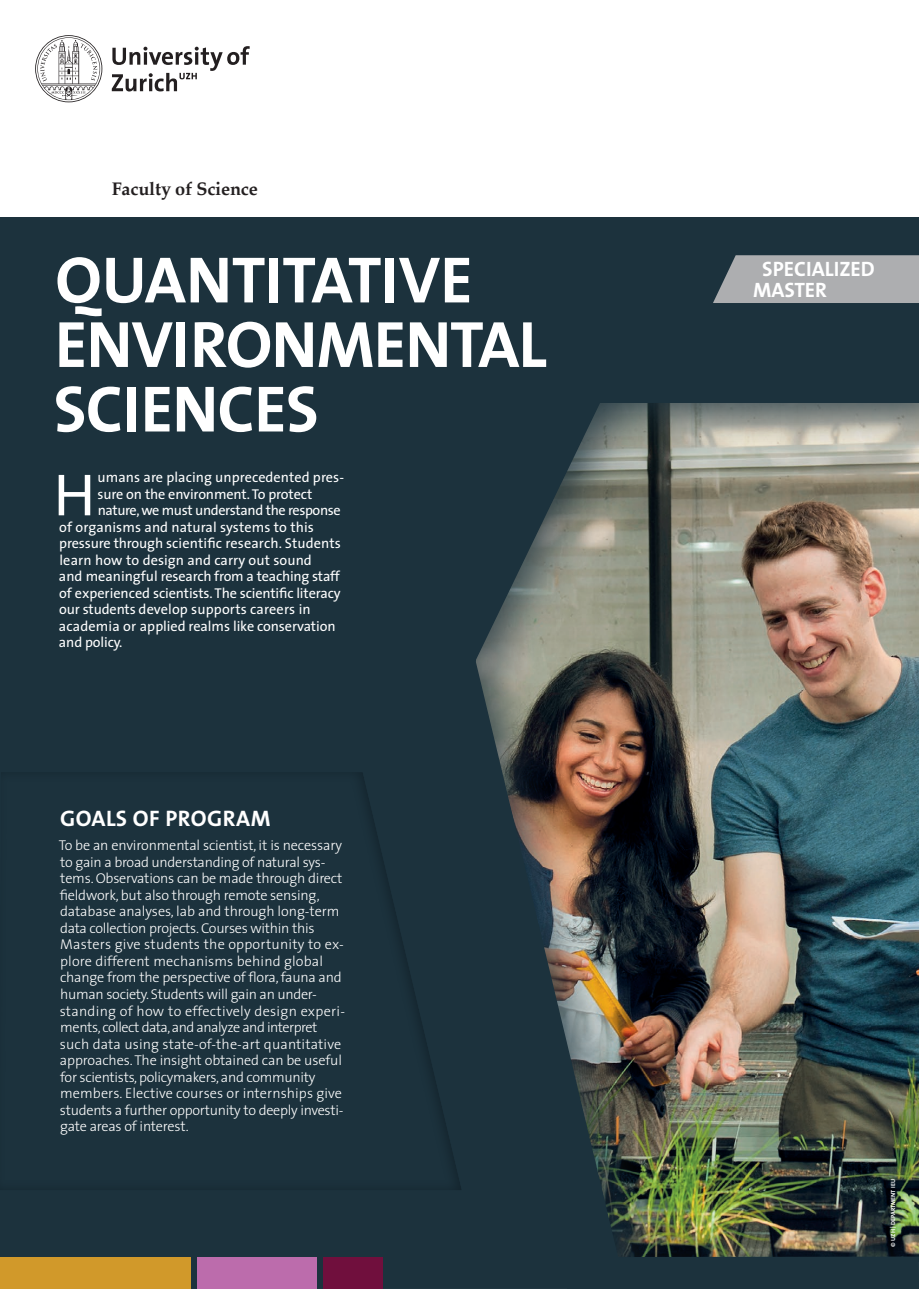
<style>
.page{position:relative;width:919px;height:1289px;background:#fff}
.page>*{position:absolute;margin:0;border:0;box-sizing:border-box;transform-origin:0 0}
.Haupttitel_Cover{font:700 66px/64.5px "The Sans";letter-spacing:-.015em;color:#fff}
.Lauftext_Initialie{font:59.85px "The Sans";color:#fff}
.Titel_Mengensatz{font:22.5px "The Sans Bold Caps";letter-spacing:.02em;color:#fff}
.t1{font:20.85px "The Sans Bold Caps";color:#fff}
.t2{font:700 18.15px "Palatino";letter-spacing:-.01em;color:#231f20}
.Titel_Lead{font:300 14.25px/16.5px "The Sans";letter-spacing:-.015em;color:#fff}
.Lauftext_Initialie-2{font:14.25px "The Sans";letter-spacing:-.005em;color:#fff}
.Lauftext_Initialie-3{font:14.25px "The Sans";letter-spacing:-.025em;color:#fff}
.t3{font:700 6px "The Sans";letter-spacing:.005em;color:#fff}
</style>
<div class="page">
<img style="left:0;top:217px;width:918px;height:1071px">
<div style="left:323px;top:1256px;width:60px;height:32px;background:#700f3d"></div>
<div style="left:197px;top:1256px;width:119px;height:32px;background:#bc6cac"></div>
<div style="left:0;top:1256px;width:190px;height:32px;background:#d1992a"></div>
<div style="left:0;top:770px;width:462px;height:420px;background:#1c323d"></div>
<svg style="left:112px;top:46px;width:138px;height:45px"></svg>
<svg style="left:35px;top:35px;width:67px;height:67px"></svg>
<svg style="left:713px;top:255px;width:205px;height:48px;background:#a4a6a9"></svg>
<p class="t2" style="left:112px;top:179px;width:148px">Faculty of Science</p>
<p class="Haupttitel_Cover" style="left:55px;top:246px;width:493px">QUANTITATIVE<br>ENVIRONMENTAL</p>
<p class="Haupttitel_Cover" style="left:53px;top:375px;width:267px">SCIENCES</p>
<p class="Lauftext_Initialie" style="left:54px;top:445px;width:43px">H</p>
<p class="Lauftext_Initialie-2" style="left:97px;top:465px;width:248px">umans are placing unprecedented pres-</p>
<p class="Lauftext_Initialie-2" style="left:97px;top:482px;width:216px">sure on the environment. To protect</p>
<p class="Lauftext_Initialie-3" style="left:98px;top:498px;width:244px">nature, we must understand the response</p>
<p class="Lauftext_Initialie-2" style="left:59px;top:515px;width:256px">of organisms and natural systems to this</p>
<p class="Lauftext_Initialie-2" style="left:59px;top:531px;width:283px">pressure through scientific research. Students</p>
<p class="Lauftext_Initialie-2" style="left:59px;top:548px;width:254px">learn how to design and carry out sound</p>
<p class="Lauftext_Initialie-2" style="left:59px;top:564px;width:282px">and meaningful research from a teaching staff</p>
<p class="Lauftext_Initialie-2" style="left:59px;top:581px;width:283px">of experienced scientists. The scientific literacy</p>
<p class="Lauftext_Initialie-2" style="left:59px;top:597px;width:253px">our students develop supports careers in</p>
<p class="Lauftext_Initialie-2" style="left:59px;top:614px;width:278px">academia or applied realms like conservation</p>
<p class="Lauftext_Initialie-2" style="left:59px;top:630px;width:65px">and policy.</p>
<p class="Titel_Mengensatz" style="left:60px;top:799px;width:212px">GOALS OF PROGRAM</p>
<p class="Titel_Lead" style="left:59px;top:836px;width:288px">To be an environmental scientist, it is necessary to gain a broad understanding of natural sys&shy;tems. Observations can be made through direct fieldwork, but also through remote sensing, database analyses, lab and through long-term data collection projects. Courses within this Masters give students the opportunity to ex&shy;plore different mechanisms behind global change from the perspective of flora, fauna and human society. Students will gain an under&shy;standing of how to effectively design experi&shy;ments, collect data, and analyze and interpret such data using state-of-the-art quantitative approaches. The insight obtained can be useful for scientists, policymakers, and community members. Elective courses or internships give students a further opportunity to deeply investi&shy;gate areas of interest.</p>
<p class="t1" style="left:762px;top:251px;width:114px">SPECIALIZED</p>
<p class="t1" style="left:753px;top:272px;width:75px">MASTER</p>
<p class="t3" style="left:888px;top:1246px;width:69px;rotate:-90deg">© UZH | DEPARTMENT IEU</p>
</div>
